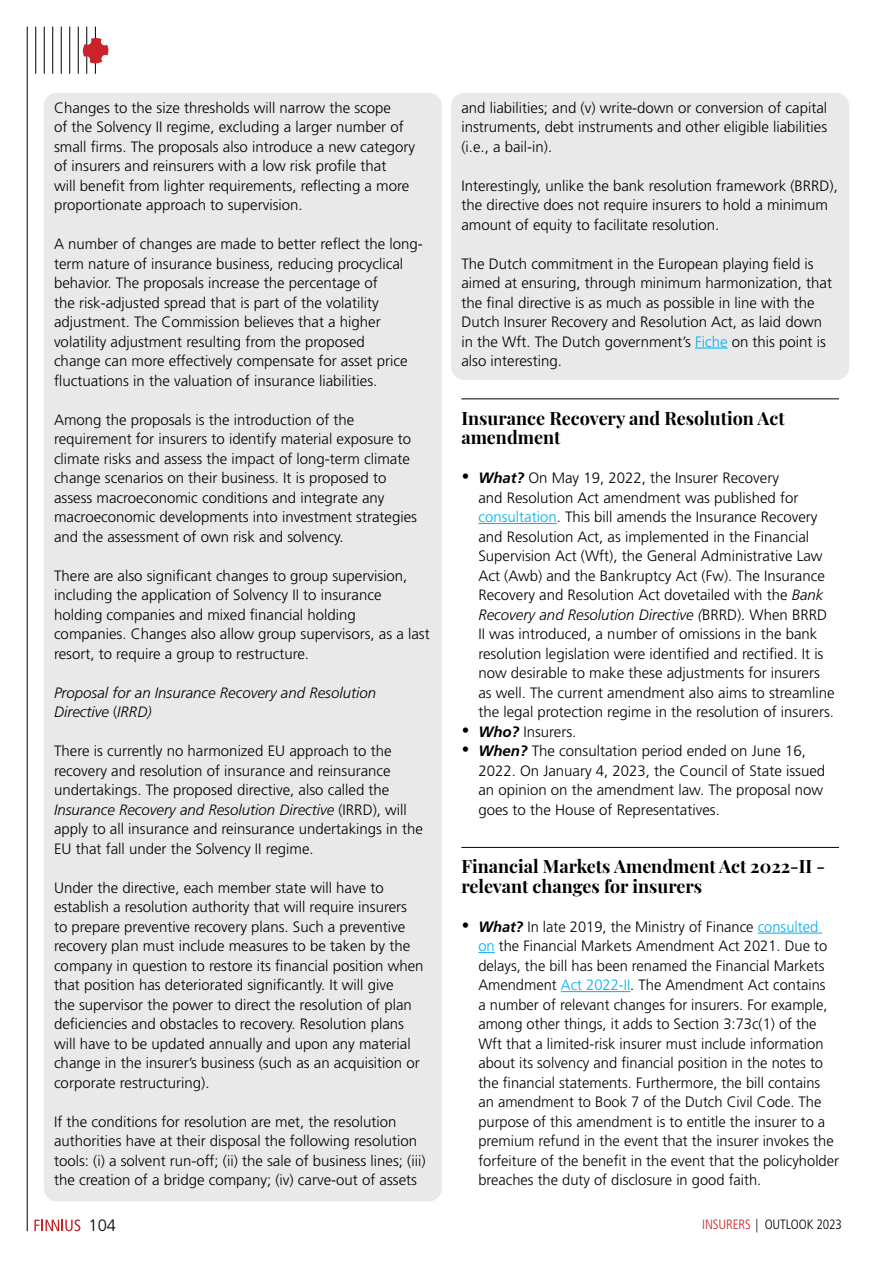
<style>
.page{position:relative;width:893px;height:1263px;background:#fff}
.page>*{position:absolute;margin:0;border:0;box-sizing:border-box;transform-origin:0 0}
.t1{font:700 18px/19.5px "Playfair Display";color:#000}
.t2{font:300 16.5px "Frutiger LT Std";color:#000}
.t3{font:300 15px/19.5px "Frutiger LT Std";color:#000}
.t4{font:italic 300 15px/19.5px "Frutiger LT Std";color:#000}
.t5{font:300 condensed 13.5px "Frutiger LT Std";letter-spacing:-.01em;color:#000}
.s1{font-style:normal}
.s2{font-style:italic}
.s3{color:#00b0f0}
.s4{font-weight:700;font-style:italic}
.s5{color:#c12226}
</style>
<div class="page">
<hr style="left:27px;top:27px;width:1px;height:1204px;background:#000">
<hr style="left:35px;top:27px;width:1px;height:47px;background:#000">
<hr style="left:44px;top:27px;width:1px;height:47px;background:#000">
<hr style="left:52px;top:27px;width:1px;height:47px;background:#000">
<hr style="left:61px;top:27px;width:1px;height:47px;background:#000">
<hr style="left:69px;top:27px;width:1px;height:47px;background:#000">
<hr style="left:78px;top:27px;width:1px;height:47px;background:#000">
<hr style="left:86px;top:27px;width:1px;height:47px;background:#000">
<hr style="left:95px;top:27px;width:1px;height:47px;background:#000">
<svg style="left:83px;top:38px;width:25px;height:25px"></svg>
<svg style="left:34px;top:1219px;width:46px;height:12px"></svg>
<div style="left:44px;top:93px;width:398px;height:1108px;background:#e9e9e9;border-radius:13px"></div>
<div style="left:451px;top:93px;width:398px;height:287px;background:#e9e9e9;border-radius:13px"></div>
<hr style="left:695px;top:348px;width:32px;height:1px;background:#00b0f0">
<hr style="left:461px;top:399px;width:378px;height:1px;background:#000">
<hr style="left:478px;top:523px;width:79px;height:1px;background:#00b0f0">
<hr style="left:461px;top:847px;width:378px;height:1px;background:#000">
<hr style="left:758px;top:933px;width:64px;height:1px;background:#00b0f0">
<svg style="left:478px;top:952px;width:17px;height:1px"></svg>
<hr style="left:561px;top:991px;width:69px;height:1px;background:#00b0f0">
<p class="t3" style="left:54px;top:98px;width:363px">Changes to the size thresholds will narrow the scope<br>of the Solvency II regime, excluding a larger number of small firms. The proposals also introduce a new category of insurers and reinsurers with a low risk profile that<br>will benefit from lighter requirements, reflecting a more proportionate approach to supervision.</p>
<p class="t3" style="left:54px;top:234px;width:370px">A number of changes are made to better reflect the long&shy;term nature of insurance business, reducing procyclical behavior. The proposals increase the percentage of<br>the risk-adjusted spread that is part of the volatility adjustment. The Commission believes that a higher volatility adjustment resulting from the proposed<br>change can more effectively compensate for asset price fluctuations in the valuation of insurance liabilities.</p>
<p class="t3" style="left:54px;top:410px;width:365px">Among the proposals is the introduction of the requirement for insurers to identify material exposure to climate risks and assess the impact of long-term climate change scenarios on their business. It is proposed to assess macroeconomic conditions and integrate any macroeconomic developments into investment strategies and the assessment of own risk and solvency.</p>
<p class="t3" style="left:54px;top:566px;width:377px">There are also significant changes to group supervision, including the application of Solvency II to insurance holding companies and mixed financial holding companies. Changes also allow group supervisors, as a last resort, to require a group to restructure.</p>
<p class="t4" style="left:54px;top:683px;width:324px">Proposal for an Insurance Recovery and Resolution<br>Directive <span class="s1">(</span>IRRD)</p>
<p class="t3" style="left:54px;top:741px;width:370px">There is currently no harmonized EU approach to the recovery and resolution of insurance and reinsurance undertakings. The proposed directive, also called the <span class="s2">Insurance Recovery and Resolution Directive</span> (IRRD), will apply to all insurance and reinsurance undertakings in the EU that fall under the Solvency II regime.</p>
<p class="t3" style="left:54px;top:878px;width:371px">Under the directive, each member state will have to establish a resolution authority that will require insurers to prepare preventive recovery plans. Such a preventive recovery plan must include measures to be taken by the company in question to restore its financial position when that position has deteriorated significantly. It will give<br>the supervisor the power to direct the resolution of plan deficiencies and obstacles to recovery. Resolution plans will have to be updated annually and upon any material change in the insurer’s business (such as an acquisition or corporate restructuring).</p>
<p class="t3" style="left:54px;top:1112px;width:373px">If the conditions for resolution are met, the resolution authorities have at their disposal the following resolution tools: (i) a solvent run-off; (ii) the sale of business lines; (iii) the creation of a bridge company; (iv) carve-out of assets</p>
<p class="t3" style="left:461px;top:98px;width:367px;text-align:justify">and liabilities; and (v) write-down or conversion of capital instruments, debt instruments and other eligible liabilities (i.e., a bail-in).</p>
<p class="t3" style="left:461px;top:176px;width:378px">Interestingly, unlike the bank resolution framework (BRRD), the directive does not require insurers to hold a minimum amount of equity to facilitate resolution.</p>
<p class="t3" style="left:461px;top:254px;width:372px">The Dutch commitment in the European playing field is aimed at ensuring, through minimum harmonization, that the final directive is as much as possible in line with the Dutch Insurer Recovery and Resolution Act, as laid down in the Wft. The Dutch government’s <span class="s3">Fiche</span> on this point is also interesting.</p>
<p class="t1" style="left:461px;top:406px;width:325px">Insurance Recovery and Resolution Act amendment</p>
<p class="t3" style="left:478px;top:468px;width:358px;text-indent:-17px">• <span class="s4">What?</span> On May 19, 2022, the Insurer Recovery<br>and Resolution Act amendment was published for <span class="s3">consultation</span>. This bill amends the Insurance Recovery and Resolution Act, as implemented in the Financial Supervision Act (Wft), the General Administrative Law Act (Awb) and the Bankruptcy Act (Fw). The Insurance Recovery and Resolution Act dovetailed with the <span class="s2">Bank Recovery and Resolution Directive (</span>BRRD). When BRRD II was introduced, a number of omissions in the bank resolution legislation were identified and rectified. It is now desirable to make these adjustments for insurers as well. The current amendment also aims to streamline the legal protection regime in the resolution of insurers.</p>
<p class="t3" style="left:461px;top:722px;width:117px">• <span class="s4">Who?</span> Insurers.</p>
<p class="t3" style="left:478px;top:741px;width:348px;text-indent:-17px">• <span class="s4">When?</span> The consultation period ended on June 16, 2022. On January 4, 2023, the Council of State issued an opinion on the amendment law. The proposal now goes to the House of Representatives.</p>
<p class="t1" style="left:461px;top:855px;width:365px">Financial Markets Amendment Act 2022-II - relevant changes for insurers</p>
<p class="t3" style="left:478px;top:917px;width:362px;text-indent:-17px">• <span class="s4">What?</span> In late 2019, the Ministry of Finance <span class="s3">consulted<br>on</span> the Financial Markets Amendment Act 2021. Due to delays, the bill has been renamed the Financial Markets Amendment <span class="s3">Act 2022-II</span>. The Amendment Act contains<br>a number of relevant changes for insurers. For example, among other things, it adds to Section 3:73c(1) of the Wft that a limited-risk insurer must include information about its solvency and financial position in the notes to the financial statements. Furthermore, the bill contains an amendment to Book 7 of the Dutch Civil Code. The purpose of this amendment is to entitle the insurer to a premium refund in the event that the insurer invokes the forfeiture of the benefit in the event that the policyholder breaches the duty of disclosure in good faith.</p>
<p class="t2" style="left:89px;top:1216px;width:29px">104</p>
<p class="t5" style="left:702px;top:1216px;width:141px"><span class="s5">INSURERS</span> | OUTLOOK 2023</p>
</div>
